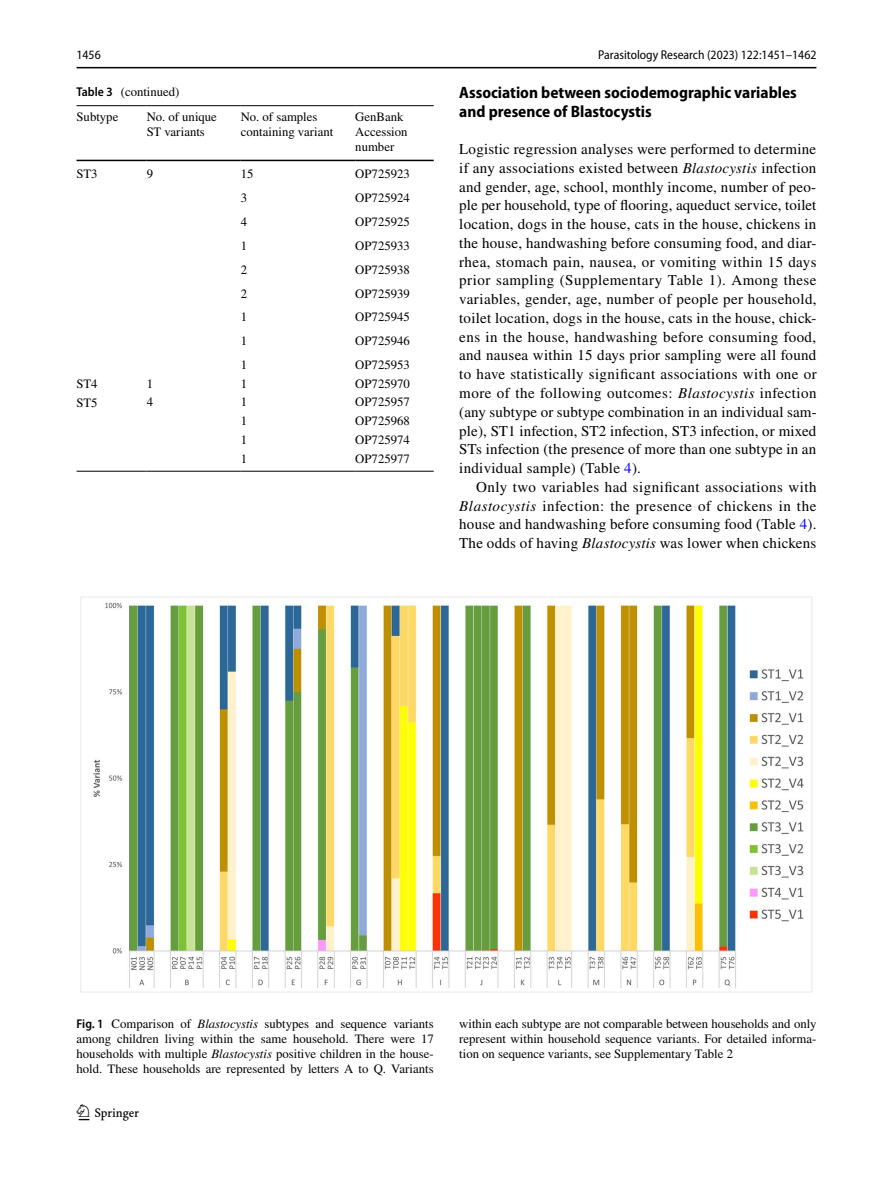
<style>
.page{position:relative;width:893px;height:1187px;background:#fff}
.page>*{position:absolute;margin:0;border:0;box-sizing:border-box;transform-origin:0 0}
.t1{font:22.5px "Springnew Regular 2";color:#000}
.t2{font:700 semi-condensed 16.5px/18.8px "Myriad Pro";color:#000}
.t3{font:15px/18.8px "STIX";letter-spacing:.015em;color:#000;text-align:justify}
.t4{font:12.75px/15px "STIX";color:#000}
.t5{font:semi-condensed 12.75px "Myriad Pro";color:#000}
.s1{font-family:"Myriad Pro";font-weight:600;font-stretch:semi-condensed}
.s2{font-style:italic}
.s3{color:#00f}
</style>
<div class="page">
<hr style="left:77px;top:67px;width:739px;height:1px;background:#000">
<hr style="left:77px;top:105px;width:70px;height:1px;background:#000">
<hr style="left:77px;top:160px;width:70px;height:1px;background:#000">
<hr style="left:147px;top:105px;width:94px;height:1px;background:#000">
<hr style="left:147px;top:160px;width:94px;height:1px;background:#000">
<hr style="left:241px;top:105px;width:114px;height:1px;background:#000">
<hr style="left:241px;top:160px;width:114px;height:1px;background:#000">
<hr style="left:355px;top:105px;width:79px;height:1px;background:#000">
<hr style="left:355px;top:160px;width:79px;height:1px;background:#000">
<hr style="left:77px;top:471px;width:70px;height:1px;background:#000">
<hr style="left:147px;top:471px;width:94px;height:1px;background:#000">
<hr style="left:241px;top:471px;width:114px;height:1px;background:#000">
<hr style="left:355px;top:471px;width:79px;height:1px;background:#000">
<img style="left:81px;top:596px;width:731px;height:396px">
<p class="t5" style="left:77px;top:48px;width:26px">1456</p>
<p class="t5" style="left:598px;top:48px;width:220px">Parasitology Research (2023) 122:1451–1462</p>
<p class="t4" style="left:77px;top:81px;width:105px;line-height:24.5px"><span class="s1">Table 3</span> (continued)<br>Subtype</p>
<p class="t4" style="left:147px;top:110px;width:72px">No. of unique<br>ST variants</p>
<p class="t4" style="left:241px;top:110px;width:94px">No. of samples containing variant</p>
<p class="t4" style="left:355px;top:110px;width:54px">GenBank<br>Accession number</p>
<p class="t4" style="left:77px;top:167px;width:23px">ST3</p>
<p class="t4" style="left:147px;top:167px;width:8px">9</p>
<p class="t4" style="left:241px;top:167px;width:14px">15</p>
<p class="t4" style="left:355px;top:167px;width:56px">OP725923</p>
<p class="t4" style="left:241px;top:191px;width:8px">3</p>
<p class="t4" style="left:355px;top:191px;width:56px">OP725924</p>
<p class="t4" style="left:241px;top:215px;width:8px">4</p>
<p class="t4" style="left:355px;top:215px;width:56px">OP725925</p>
<p class="t4" style="left:241px;top:239px;width:8px">1</p>
<p class="t4" style="left:355px;top:239px;width:56px">OP725933</p>
<p class="t4" style="left:241px;top:263px;width:8px">2</p>
<p class="t4" style="left:355px;top:263px;width:56px">OP725938</p>
<p class="t4" style="left:241px;top:286px;width:8px">2</p>
<p class="t4" style="left:355px;top:286px;width:56px">OP725939</p>
<p class="t4" style="left:241px;top:310px;width:8px">1</p>
<p class="t4" style="left:355px;top:310px;width:56px">OP725945</p>
<p class="t4" style="left:241px;top:334px;width:8px">1</p>
<p class="t4" style="left:355px;top:334px;width:56px">OP725946</p>
<p class="t4" style="left:241px;top:358px;width:8px">1</p>
<p class="t4" style="left:355px;top:358px;width:56px">OP725953</p>
<p class="t4" style="left:77px;top:377px;width:23px">ST4</p>
<p class="t4" style="left:147px;top:377px;width:8px">1</p>
<p class="t4" style="left:241px;top:377px;width:8px">1</p>
<p class="t4" style="left:355px;top:377px;width:56px">OP725970</p>
<p class="t4" style="left:77px;top:395px;width:23px">ST5</p>
<p class="t4" style="left:147px;top:395px;width:8px">4</p>
<p class="t4" style="left:241px;top:395px;width:8px">1</p>
<p class="t4" style="left:355px;top:395px;width:56px">OP725957</p>
<p class="t4" style="left:241px;top:414px;width:8px">1</p>
<p class="t4" style="left:355px;top:414px;width:56px">OP725968</p>
<p class="t4" style="left:241px;top:433px;width:8px">1</p>
<p class="t4" style="left:355px;top:433px;width:56px">OP725974</p>
<p class="t4" style="left:241px;top:452px;width:8px">1</p>
<p class="t4" style="left:355px;top:452px;width:56px">OP725977</p>
<p class="t2" style="left:459px;top:83px;width:339px">Association between sociodemographic variables and presence of Blastocystis</p>
<p class="t3" style="left:459px;top:141px;width:359px">Logistic regression analyses were performed to determine if any associations existed between <span class="s2">Blastocystis</span> infection and gender, age, school, monthly income, number of peo&shy;ple per household, type of flooring, aqueduct service, toilet location, dogs in the house, cats in the house, chickens in the house, handwashing before consuming food, and diar&shy;rhea, stomach pain, nausea, or vomiting within 15 days prior sampling (Supplementary Table 1). Among these variables, gender, age, number of people per household, toilet location, dogs in the house, cats in the house, chick&shy;ens in the house, handwashing before consuming food, and nausea within 15 days prior sampling were all found to have statistically significant associations with one or more of the following outcomes: <span class="s2">Blastocystis</span> infection (any subtype or subtype combination in an individual sam&shy;ple), ST1 infection, ST2 infection, ST3 infection, or mixed STs infection (the presence of more than one subtype in an individual sample) (Table <span class="s3">4</span>).</p>
<p class="t3" style="left:459px;top:478px;width:359px;text-indent:17px">Only two variables had significant associations with <span class="s2">Blastocystis</span> infection: the presence of chickens in the house and handwashing before consuming food (Table <span class="s3">4</span>).<br>The odds of having <span class="s2">Blastocystis</span> was lower when chickens</p>
<p class="t4" style="left:77px;top:1017px;width:359px;text-align:justify"><span class="s1">Fig. 1</span> Comparison of <span class="s2">Blastocystis</span> subtypes and sequence variants among children living within the same household. There were 17 households with multiple <span class="s2">Blastocystis</span> positive children in the house&shy;hold. These households are represented by letters A to Q. Variants</p>
<p class="t4" style="left:459px;top:1016px;width:359px;text-align:justify">within each subtype are not comparable between households and only represent within household sequence variants. For detailed informa&shy;tion on sequence variants, see Supplementary Table 2</p>
<h1 class="t1" style="left:79px;top:1104px;width:62px">1 3</h1>
</div>
